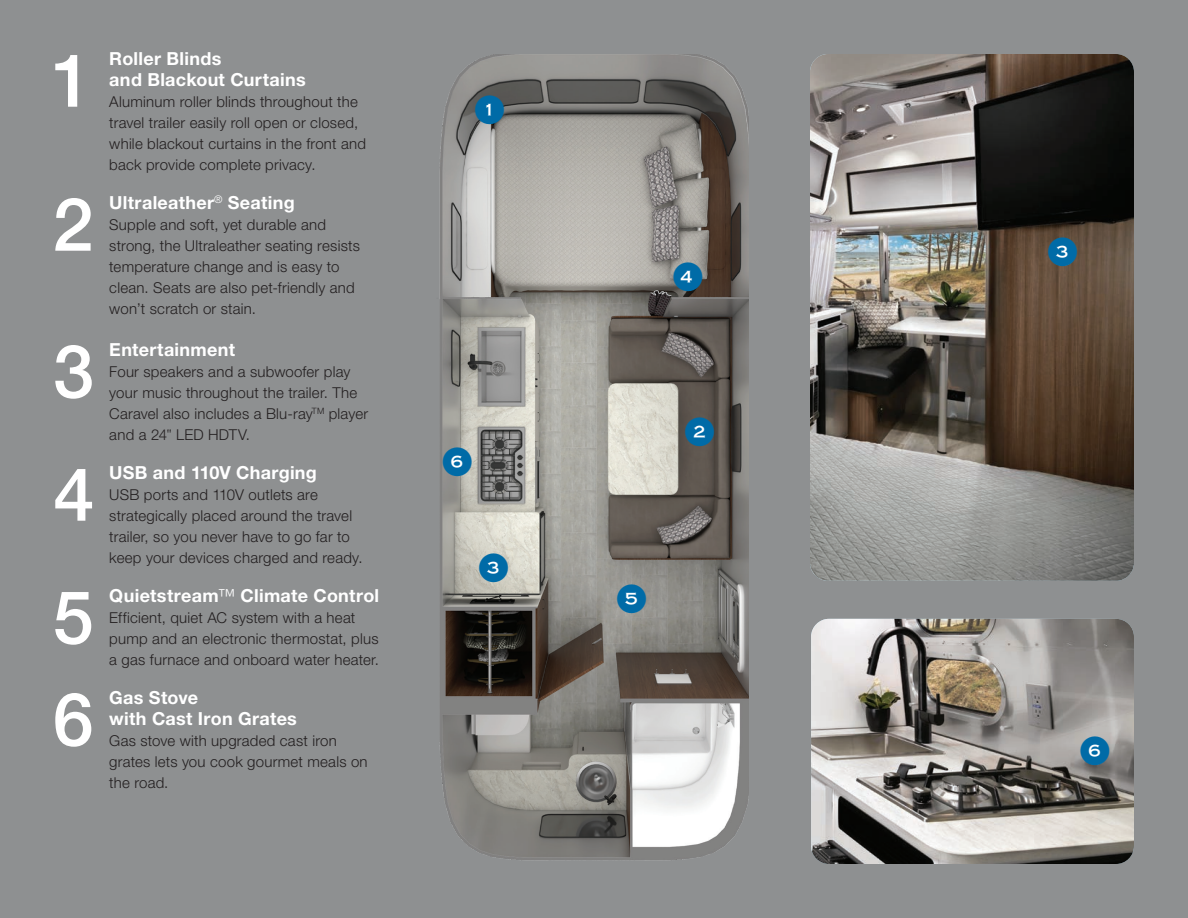
<style>
.page{position:relative;width:1188px;height:918px;background:#8e9091}
.page>*{position:absolute;margin:0;border:0;box-sizing:border-box;transform-origin:0 0}
.Paragraph_Style_1{font:500 73.8px "Helvetica Neue LT Std";color:#fff}
.Paragraph_Style_1-2{font:700 18px/21px "Helvetica Neue LT Std";letter-spacing:.015em;color:#fff}
.Paragraph_Style_1-3{font:300 15px/21px "Helvetica Neue LT Std";letter-spacing:.015em;color:#231f20}
.s1{font-family:"Minion Pro";font-weight:400}
.s2{font-weight:300}
</style>
<div class="page">
<img style="left:439px;top:54px;width:310px;height:807px">
<img style="left:810px;top:54px;width:324px;height:527px">
<img style="left:811px;top:619px;width:323px;height:245px">
<svg style="left:685px;top:417px;width:29px;height:29px"></svg>
<svg style="left:617px;top:585px;width:29px;height:28px"></svg>
<svg style="left:443px;top:448px;width:29px;height:28px"></svg>
<svg style="left:475px;top:95px;width:29px;height:29px"></svg>
<svg style="left:1081px;top:737px;width:29px;height:28px"></svg>
<svg style="left:479px;top:553px;width:29px;height:29px"></svg>
<svg style="left:674px;top:262px;width:28px;height:29px"></svg>
<svg style="left:1048px;top:238px;width:29px;height:28px"></svg>
<p class="Paragraph_Style_1" style="left:51px;top:36px;width:43px">1</p>
<p class="Paragraph_Style_1-2" style="left:109px;top:47px;width:198px">Roller Blinds<br>and Blackout Curtains</p>
<p class="Paragraph_Style_1-3" style="left:109px;top:91px;width:258px">Aluminum roller blinds throughout the travel trailer easily roll open or closed, while blackout curtains in the front and back provide complete privacy.</p>
<p class="Paragraph_Style_1" style="left:52px;top:180px;width:43px">2</p>
<p class="Paragraph_Style_1-2" style="left:109px;top:191px;width:187px">Ultraleather<sup>®</sup> Seating</p>
<p class="Paragraph_Style_1-3" style="left:109px;top:214px;width:252px">Supple and soft, yet durable and strong, the Ultraleather seating resists temperature change and is easy to clean. Seats are also pet-friendly and won’t scratch or stain.</p>
<p class="Paragraph_Style_1" style="left:53px;top:327px;width:43px">3</p>
<p class="Paragraph_Style_1-2" style="left:109px;top:338px;width:127px">Entertainment</p>
<p class="Paragraph_Style_1-3" style="left:109px;top:361px;width:260px">Four speakers and a subwoofer play your music throughout the trailer. The Caravel also includes a Blu-ray<sup>TM</sup> player and a 24<span class="s1">"</span> LED HDTV.</p>
<p class="Paragraph_Style_1" style="left:54px;top:450px;width:43px">4</p>
<p class="Paragraph_Style_1-2" style="left:109px;top:461px;width:209px">USB and 110V Charging</p>
<p class="Paragraph_Style_1-3" style="left:109px;top:484px;width:255px">USB ports and 110V outlets are strategically placed around the travel trailer, so you never have to go far to keep your devices charged and ready.</p>
<p class="Paragraph_Style_1" style="left:53px;top:573px;width:43px">5</p>
<p class="Paragraph_Style_1-2" style="left:109px;top:584px;width:271px">Quietstream<span class="s2">™</span> Climate Control</p>
<p class="Paragraph_Style_1-3" style="left:109px;top:607px;width:271px">Efficient, quiet AC system with a heat pump and an electronic thermostat, plus a gas furnace and onboard water heater.</p>
<p class="Paragraph_Style_1" style="left:53px;top:675px;width:43px">6</p>
<p class="Paragraph_Style_1-2" style="left:109px;top:686px;width:189px">Gas Stove<br>with Cast Iron Grates</p>
<p class="Paragraph_Style_1-3" style="left:109px;top:730px;width:260px">Gas stove with upgraded cast iron grates lets you cook gourmet meals on the road.</p>
</div>
